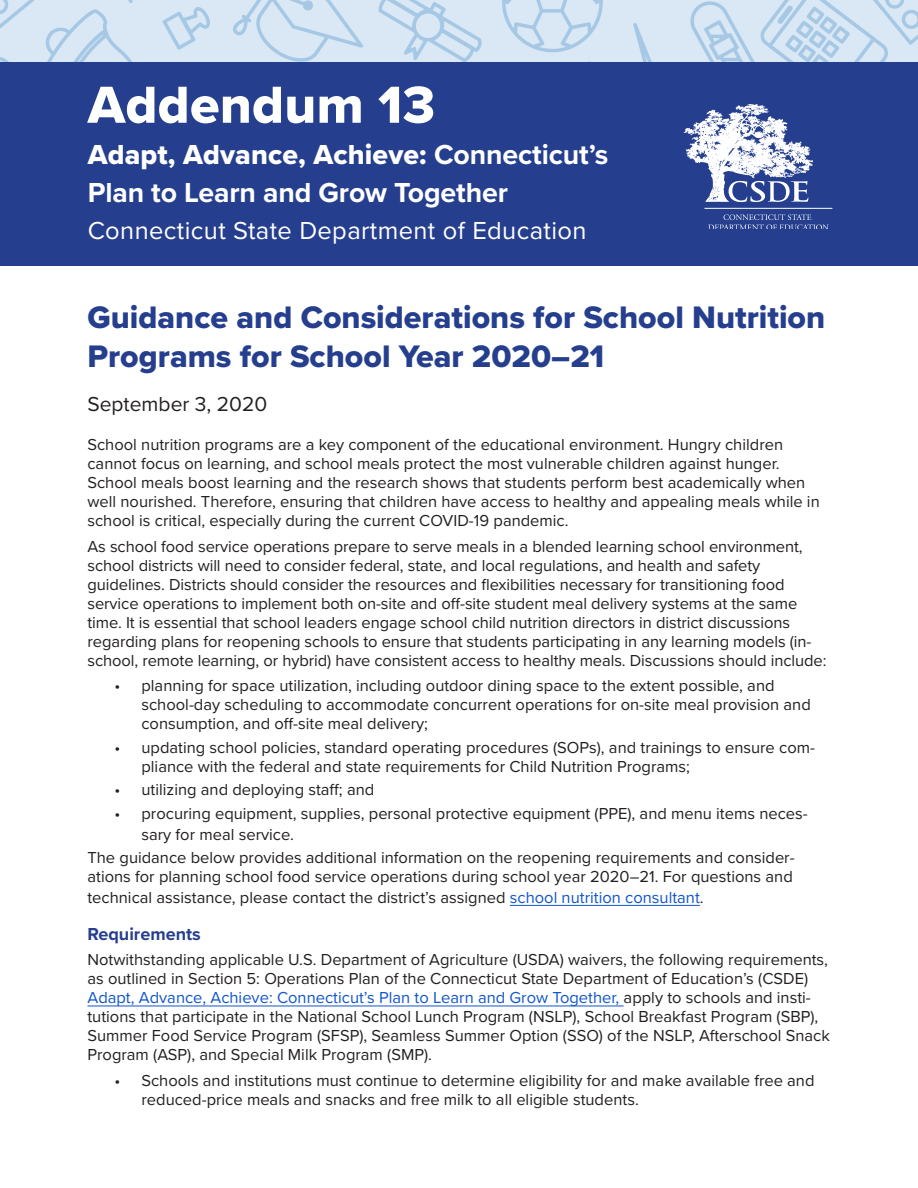
<style>
.page{position:relative;width:918px;height:1188px;background:#fff}
.page>*{position:absolute;margin:0;border:0;box-sizing:border-box;transform-origin:0 0}
.t1{font:54px "Proxima Nova Extrabld";letter-spacing:.005em;color:#fff}
.t2{font:32.25px/38.7px "Proxima Nova Extrabld";color:#253f8e}
.t3{font:700 28.5px/37.8px "Proxima Nova";letter-spacing:-.005em;color:#fff}
.t4{font:25.5px "Proxima Nova";letter-spacing:.015em;color:#fff}
.t5{font:21px "Proxima Nova";color:#231f20}
.H2__question{font:700 18px "Proxima Nova";color:#253f8e}
.body_answer_paragrap{font:16.5px/18.9px "Proxima Nova";color:#231f20}
.body_last_answer{font:16.5px/18.9px "Proxima Nova";color:#231f20}
.s1{font-family:"Proxima Nova Extrabld";font-weight:400}
.s2{color:#15c}
</style>
<div class="page">
<hr style="left:510px;top:905px;width:190px;height:1px;background:#15c">
<hr style="left:87px;top:1006px;width:537px;height:1px;background:#15c">
<img style="left:0;top:0;width:918px;height:63px">
<div style="left:0;top:63px;width:918px;height:203px;background:#253f8e"></div>
<svg style="left:708px;top:214px;width:121px;height:15px"></svg>
<svg style="left:684px;top:104px;width:129px;height:98px"></svg>
<hr style="left:705px;top:208px;width:127px;height:1px;background:#fff">
<p class="t1" style="left:88px;top:64px;width:349px">Addendum 13</p>
<p class="t3" style="left:88px;top:135px;width:522px"><span class="s1">Adapt, Advance, Achieve:</span> Connecticut’s<br>Plan to Learn and Grow Together</p>
<p class="t4" style="left:88px;top:211px;width:500px">Connecticut State Department of Education</p>
<p class="t2" style="left:87px;top:297px;width:739px">Guidance and Considerations for School Nutrition<br>Programs for School Year 2020–21</p>
<p class="t5" style="left:87px;top:388px;width:181px">September 3, 2020</p>
<p class="body_answer_paragrap" style="left:87px;top:434px;width:734px">School nutrition programs are a key component of the educational environment. Hungry children cannot focus on learning, and school meals protect the most vulnerable children against hunger.<br>School meals boost learning and the research shows that students perform best academically when well nourished. Therefore, ensuring that children have access to healthy and appealing meals while in school is critical, especially during the current COVID-19 pandemic.</p>
<p class="body_answer_paragrap" style="left:87px;top:536px;width:741px">As school food service operations prepare to serve meals in a blended learning school environment, school districts will need to consider federal, state, and local regulations, and health and safety guidelines. Districts should consider the resources and flexibilities necessary for transitioning food service operations to implement both on-site and off-site student meal delivery systems at the same time. It is essential that school leaders engage school child nutrition directors in district discussions regarding plans for reopening schools to ensure that students participating in any learning models (in&shy;school, remote learning, or hybrid) have consistent access to healthy meals. Discussions should include:</p>
<p class="body_answer_paragrap" style="left:141px;top:676px;width:671px;text-indent:-27px">• planning for space utilization, including outdoor dining space to the extent possible, and school-day scheduling to accommodate concurrent operations for on-site meal provision and consumption, and off-site meal delivery;</p>
<p class="body_answer_paragrap" style="left:141px;top:737px;width:675px;text-indent:-27px">• updating school policies, standard operating procedures (SOPs), and trainings to ensure com&shy;pliance with the federal and state requirements for Child Nutrition Programs;</p>
<p class="body_answer_paragrap" style="left:114px;top:780px;width:261px">• utilizing and deploying staff; and</p>
<p class="body_answer_paragrap" style="left:141px;top:802px;width:668px;line-height:20.7px;text-indent:-27px">• procuring equipment, supplies, personal protective equipment (PPE), and menu items neces&shy;sary for meal service.</p>
<p class="body_last_answer" style="left:87px;top:847px;width:709px">The guidance below provides additional information on the reopening requirements and consider&shy;ations for planning school food service operations during school year 2020–21. For questions and</p>
<p class="body_last_answer" style="left:87px;top:887px;width:618px">technical assistance, please contact the district’s assigned <span class="s2">school nutrition consultant</span>.</p>
<p class="H2__question" style="left:87px;top:920px;width:115px">Requirements</p>
<p class="body_answer_paragrap" style="left:87px;top:950px;width:744px">Notwithstanding applicable U.S. Department of Agriculture (USDA) waivers, the following requirements, as outlined in Section 5: Operations Plan of the Connecticut State Department of Education’s (CSDE)<br><span class="s2">Adapt, Advance, Achieve: Connecticut’s Plan to Learn and Grow Together,</span> apply to schools and insti&shy;tutions that participate in the National School Lunch Program (NSLP), School Breakfast Program (SBP), Summer Food Service Program (SFSP), Seamless Summer Option (SSO) of the NSLP, Afterschool Snack Program (ASP), and Special Milk Program (SMP).</p>
<p class="body_answer_paragrap" style="left:141px;top:1070px;width:675px;text-indent:-27px">• Schools and institutions must continue to determine eligibility for and make available free and reduced-price meals and snacks and free milk to all eligible students.</p>
</div>
